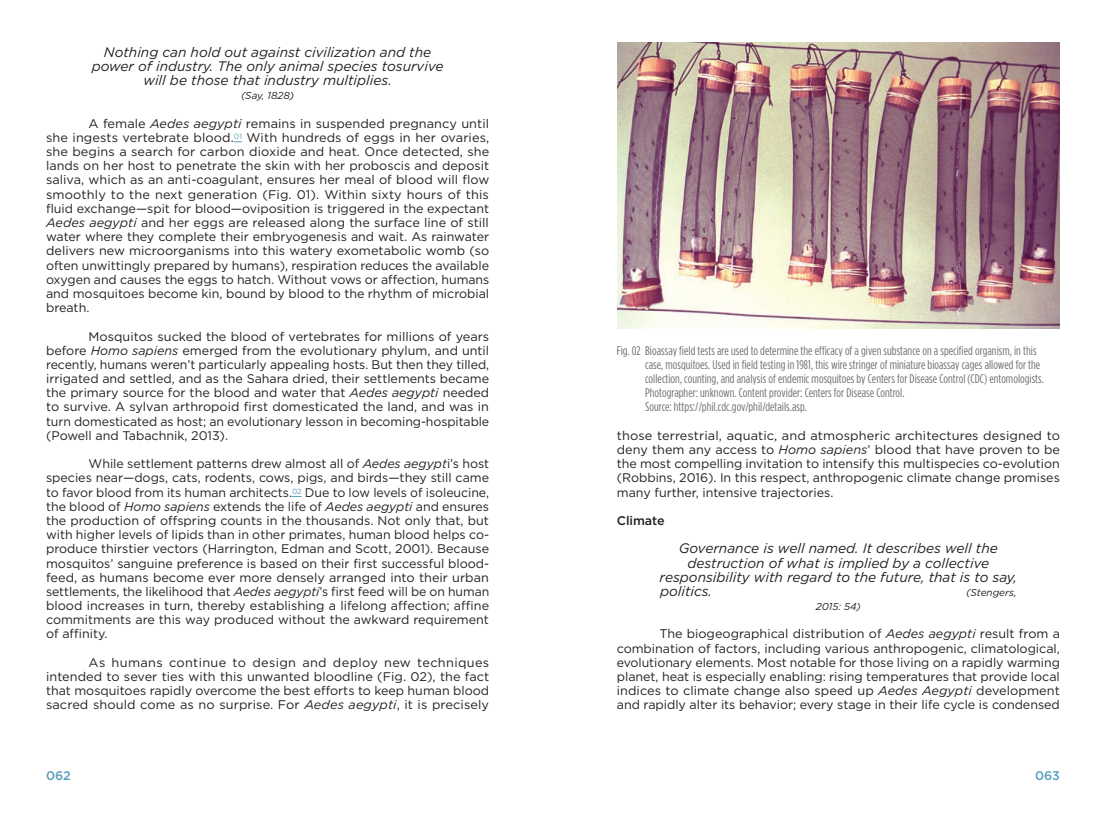
<style>
.page{position:relative;width:1106px;height:830px;background:#fff}
.page>*{position:absolute;margin:0;border:0;box-sizing:border-box;transform-origin:0 0}
.t1{font:italic 13.75px/14.1px "Gotham";color:#231f20;text-align:center}
.t2{font:12.5px/14.1px "Gotham";color:#231f20;text-align:justify}
.t3{font:condensed 12.5px/14.1px "Gotham";letter-spacing:.005em;color:#6c6d70}
.t4{font:500 12.5px "Gotham";color:#231f20}
.t5{font:500 12.5px "Gotham";color:#5a9dbf}
.t6{font:italic 10px "Gotham";color:#231f20}
.s1{font-style:italic}
</style>
<div class="page">
<img style="left:617px;top:43px;width:442px;height:285px">
<p class="t1" style="left:92px;top:45px;width:353px">Nothing can hold out against civilization and the power of industry. The only animal species tosurvive will be those that industry multiplies.</p>
<p class="t6" style="left:241px;top:90px;width:55px">(Say, 1828)</p>
<p class="t2" style="left:46px;top:116px;width:445px;text-indent:43px">A female <span class="s1">Aedes aegypti</span> remains in suspended pregnancy until she ingests vertebrate blood.<sup>01</sup> With hundreds of eggs in her ovaries, she begins a search for carbon dioxide and heat. Once detected, she lands on her host to penetrate the skin with her proboscis and deposit saliva, which as an anti-coagulant, ensures her meal of blood will flow smoothly to the next generation (Fig. 01). Within sixty hours of this fluid exchange—spit for blood—oviposition is triggered in the expectant <span class="s1">Aedes aegypti</span> and her eggs are released along the surface line of still water where they complete their embryogenesis and wait. As rainwater delivers new microorganisms into this watery exometabolic womb (so often unwittingly prepared by humans), respiration reduces the available oxygen and causes the eggs to hatch. Without vows or affection, humans and mosquitoes become kin, bound by blood to the rhythm of microbial breath.</p>
<p class="t2" style="left:46px;top:328px;width:445px;text-indent:43px">Mosquitos sucked the blood of vertebrates for millions of years before <span class="s1">Homo sapiens</span> emerged from the evolutionary phylum, and until recently, humans weren’t particularly appealing hosts. But then they tilled, irrigated and settled, and as the Sahara dried, their settlements became the primary source for the blood and water that <span class="s1">Aedes aegypti</span> needed to survive. A sylvan arthropoid first domesticated the land, and was in turn domesticated as host; an evolutionary lesson in becoming-hospitable (Powell and Tabachnik, 2013).</p>
<p class="t2" style="left:46px;top:456px;width:444px;text-indent:43px">While settlement patterns drew almost all of <span class="s1">Aedes aegypt</span>i’s host species near—dogs, cats, rodents, cows, pigs, and birds—they still came to favor blood from its human architects.<sup>02</sup> Due to low levels of isoleucine, the blood of <span class="s1">Homo sapiens</span> extends the life of <span class="s1">Aedes aegypti</span> and ensures the production of offspring counts in the thousands. Not only that, but with higher levels of lipids than in other primates, human blood helps co&shy;produce thirstier vectors (Harrington, Edman and Scott, 2001). Because mosquitos’ sanguine preference is based on their first successful blood&shy;feed, as humans become ever more densely arranged into their urban settlements, the likelihood that <span class="s1">Aedes aegypti</span>’s first feed will be on human blood increases in turn, thereby establishing a lifelong affection; affine commitments are this way produced without the awkward requirement of affinity.</p>
<p class="t2" style="left:46px;top:654px;width:444px;text-indent:43px">As humans continue to design and deploy new techniques intended to sever ties with this unwanted bloodline (Fig. 02), the fact that mosquitoes rapidly overcome the best efforts to keep human blood sacred should come as no surprise. For <span class="s1">Aedes aegypti</span>, it is precisely</p>
<p class="t3" style="left:645px;top:343px;width:400px;text-indent:-28px">Fig. 02 Bioassay field tests are used to determine the efficacy of a given substance on a specified organism, in this case, mosquitoes. Used in field testing in 1981, this wire stringer of miniature bioassay cages allowed for the collection, counting, and analysis of endemic mosquitoes by Centers for Disease Control (CDC) entomologists.<br>Photographer: unknown. Content provider: Centers for Disease Control.<br>Source: https://phil.cdc.gov/phil/details.asp.</p>
<p class="t2" style="left:617px;top:428px;width:445px">those terrestrial, aquatic, and atmospheric architectures designed to deny them any access to <span class="s1">Homo sapiens</span>’ blood that have proven to be the most compelling invitation to intensify this multispecies co-evolution (Robbins, 2016). In this respect, anthropogenic climate change promises many further, intensive trajectories.</p>
<p class="t4" style="left:617px;top:513px;width:49px">Climate</p>
<p class="t1" style="left:679px;top:541px;width:320px">Governance is well named. It describes well the</p>
<p class="t1" style="left:687px;top:555px;width:303px">destruction of what is implied by a collective</p>
<p class="t1" style="left:659px;top:569px;width:359px">responsibility with regard to the future, that is to say,</p>
<p class="t1" style="left:660px;top:583px;width:54px">politics.</p>
<p class="t6" style="left:966px;top:586px;width:52px">(Stengers,</p>
<p class="t6" style="left:815px;top:600px;width:47px">2015: 54)</p>
<p class="t2" style="left:617px;top:626px;width:444px;text-indent:43px">The biogeographical distribution of <span class="s1">Aedes aegypti</span> result from a combination of factors, including various anthropogenic, climatological, evolutionary elements. Most notable for those living on a rapidly warming planet, heat is especially enabling: rising temperatures that provide local indices to climate change also speed up <span class="s1">Aedes Aegypti</span> development and rapidly alter its behavior; every stage in their life cycle is condensed</p>
<p class="t5" style="left:46px;top:768px;width:26px">062</p>
<p class="t5" style="left:1035px;top:768px;width:26px">063</p>
</div>
